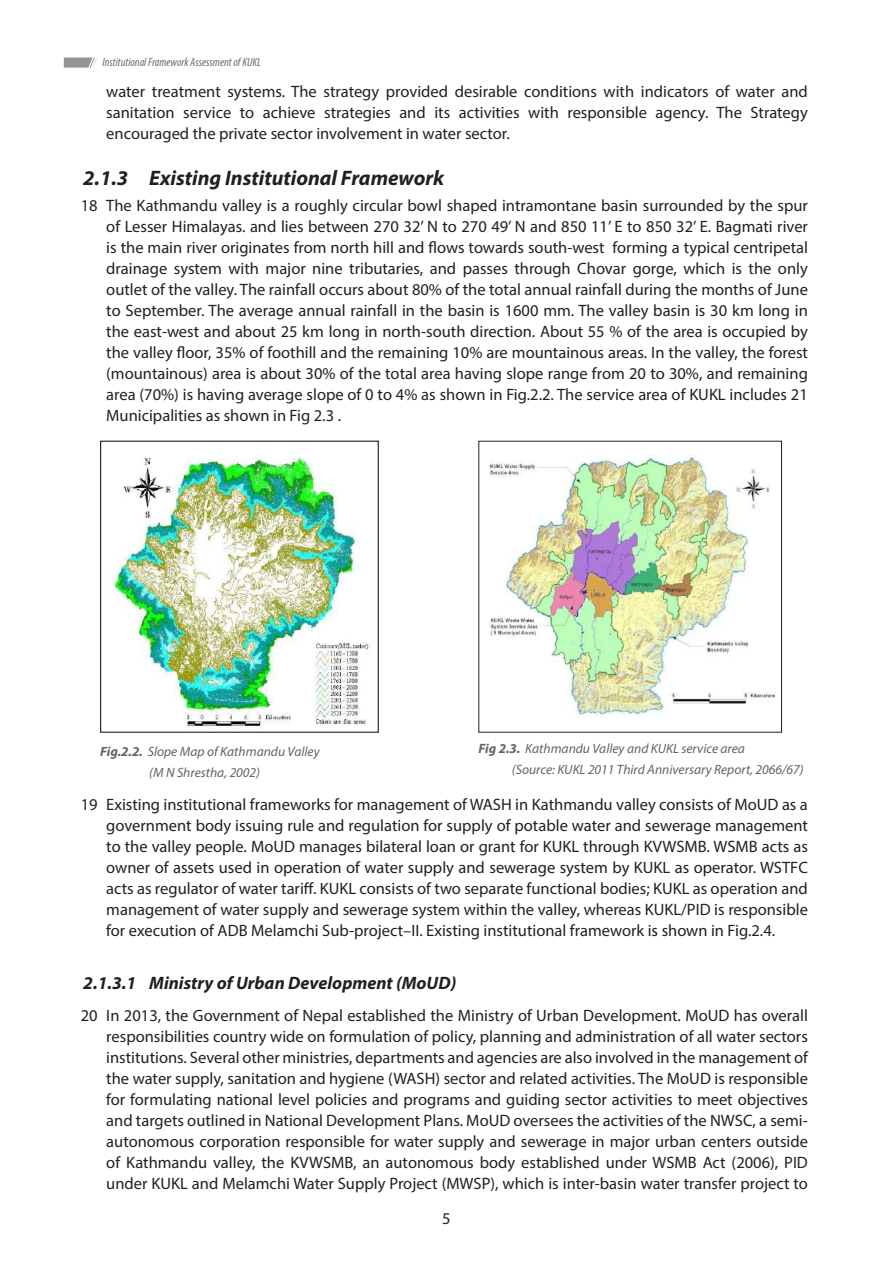
<style>
.page{position:relative;width:893px;height:1263px;background:#fff}
.page>*{position:absolute;margin:0;border:0;box-sizing:border-box;transform-origin:0 0}
.t1{font:italic 700 21px "Myriad Pro";color:#231f20}
.t2{font:italic 700 18px "Myriad Pro";color:#231f20}
.t3{font:16.5px/21px "Myriad Pro";color:#231f20;text-align:justify}
.t4{font:italic 13.5px/21px "Myriad Pro";color:#636366}
.t5{font:italic condensed 12px "Myriad Pro";color:#6c6d70}
.s1{font-weight:700}
</style>
<div class="page">
<svg style="left:64px;top:57px;width:33px;height:11px"></svg>
<img style="left:112px;top:457px;width:259px;height:272px">
<div style="left:100px;top:441px;width:279px;height:292px;border:1px solid #231f20"></div>
<img style="left:489px;top:456px;width:288px;height:262px">
<p class="t5" style="left:102px;top:55px;width:160px">Institutional Framework Assessment of KUKL</p>
<p class="t3" style="left:106px;top:81px;width:703px">water treatment systems. The strategy provided desirable conditions with indicators of water and sanitation service to achieve strategies and its activities with responsible agency. The Strategy encouraged the private sector involvement in water sector.</p>
<p class="t1" style="left:83px;top:164px;width:363px">2.1.3 Existing Institutional Framework</p>
<p class="t3" style="left:106px;top:195px;width:703px;text-indent:-26px">18 The Kathmandu valley is a roughly circular bowl shaped intramontane basin surrounded by the spur of Lesser Himalayas. and lies between 270 32’ N to 270 49’ N and 850 11’ E to 850 32’ E. Bagmati river is the main river originates from north hill and flows towards south-west forming a typical centripetal drainage system with major nine tributaries, and passes through Chovar gorge, which is the only outlet of the valley. The rainfall occurs about 80% of the total annual rainfall during the months of June to September. The average annual rainfall in the basin is 1600 mm. The valley basin is 30 km long in the east-west and about 25 km long in north-south direction. About 55 % of the area is occupied by the valley floor, 35% of foothill and the remaining 10% are mountainous areas. In the valley, the forest (mountainous) area is about 30% of the total area having slope range from 20 to 30%, and remaining area (70%) is having average slope of 0 to 4% as shown in Fig.2.2. The service area of KUKL includes 21<br>Municipalities as shown in Fig 2.3 .</p>
<p class="t4" style="left:149px;top:741px;width:172px;text-indent:-49px"><span class="s1">Fig.2.2.</span> Slope Map of Kathmandu Valley (M N Shrestha, 2002)</p>
<p class="t4" style="left:512px;top:737px;width:293px;text-indent:-33px"><span class="s1">Fig 2.3.</span> Kathmandu Valley and KUKL service area<br>(Source: KUKL 2011 Third Anniversary Report, 2066/67)</p>
<p class="t3" style="left:106px;top:794px;width:703px;text-indent:-26px">19 Existing institutional frameworks for management of WASH in Kathmandu valley consists of MoUD as a government body issuing rule and regulation for supply of potable water and sewerage management to the valley people. MoUD manages bilateral loan or grant for KUKL through KVWSMB. WSMB acts as owner of assets used in operation of water supply and sewerage system by KUKL as operator. WSTFC acts as regulator of water tariff. KUKL consists of two separate functional bodies; KUKL as operation and management of water supply and sewerage system within the valley, whereas KUKL/PID is responsible for execution of ADB Melamchi Sub-project–II. Existing institutional framework is shown in Fig.2.4.</p>
<p class="t2" style="left:83px;top:971px;width:375px">2.1.3.1 Ministry of Urban Development (MoUD)</p>
<p class="t3" style="left:106px;top:1004px;width:703px;text-indent:-26px">20 In 2013, the Government of Nepal established the Ministry of Urban Development. MoUD has overall responsibilities country wide on formulation of policy, planning and administration of all water sectors institutions. Several other ministries, departments and agencies are also involved in the management of the water supply, sanitation and hygiene (WASH) sector and related activities. The MoUD is responsible for formulating national level policies and programs and guiding sector activities to meet objectives and targets outlined in National Development Plans. MoUD oversees the activities of the NWSC, a semi&shy;autonomous corporation responsible for water supply and sewerage in major urban centers outside of Kathmandu valley, the KVWSMB, an autonomous body established under WSMB Act (2006), PID under KUKL and Melamchi Water Supply Project (MWSP), which is inter-basin water transfer project to</p>
<p class="t3" style="left:442px;top:1208px;width:10px">5</p>
</div>
